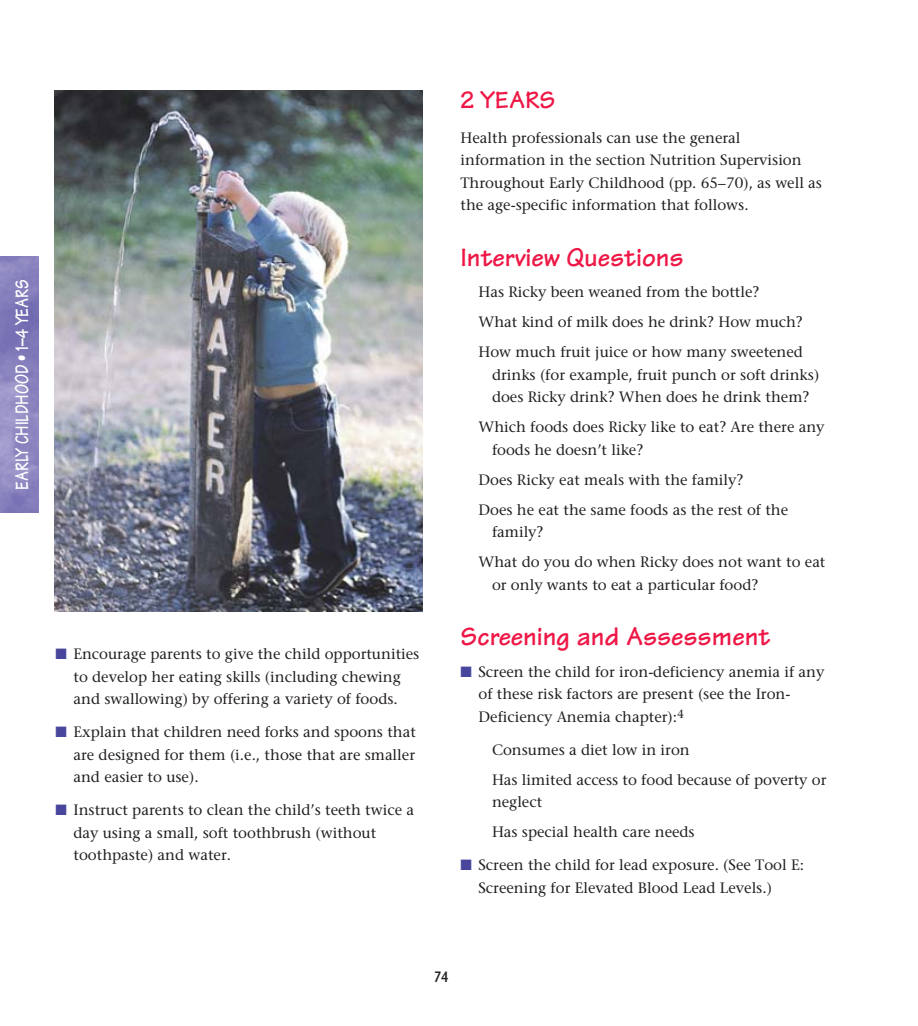
<style>
.page{position:relative;width:918px;height:1026px;background:#fff}
.page>*{position:absolute;margin:0;border:0;box-sizing:border-box;transform-origin:0 0}
.t1{font:700 27px "Tekton";color:#ee1746}
.t2{font:700 25.5px "Tekton";color:#ee1746}
.t3{font:700 19.5px "Tekton";color:#fff;scale:.8 1}
.t4{font:15px/22.5px "Stone Serif";color:#231f1f}
.t5{font:600 15px "Stone Sans";color:#231f1f;scale:.8 1}
.s1{color:#48469c}
</style>
<div class="page">
<img style="left:0;top:256px;width:39px;height:257px">
<img style="left:54px;top:90px;width:369px;height:522px">
<h3 class="t3" style="left:15px;top:490px;width:264px;rotate:-90deg">EARLY CHILDHOOD • 1–4 YEARS</h3>
<p class="t4" style="left:56px;top:644px;width:365px;text-align:center"><span class="s1">■</span> Encourage parents to give the child opportunities to develop her eating skills (including chewing<br>and swallowing) by offering a variety of foods.</p>
<p class="t4" style="left:74px;top:722px;width:344px;text-align:justify;text-indent:-18px"><span class="s1">■</span> Explain that children need forks and spoons that are designed for them (i.e., those that are smaller and easier to use).</p>
<p class="t4" style="left:74px;top:800px;width:342px;text-indent:-18px"><span class="s1">■</span> Instruct parents to clean the child’s teeth twice a day using a small, soft toothbrush (without toothpaste) and water.</p>
<h2 class="t2" style="left:460px;top:91px;width:96px">2 YEARS</h2>
<p class="t4" style="left:460px;top:128px;width:363px">Health professionals can use the general information in the section Nutrition Supervision Throughout Early Childhood (pp. 65–70), as well as the age-specific information that follows.</p>
<h1 class="t1" style="left:460px;top:248px;width:225px">Interview Questions</h1>
<p class="t4" style="left:478px;top:279px;width:326px;line-height:30px">Has Ricky been weaned from the bottle?<br>What kind of milk does he drink? How much?<br>How much fruit juice or how many sweetened</p>
<p class="t4" style="left:492px;top:365px;width:329px">drinks (for example, fruit punch or soft drinks) does Ricky drink? When does he drink them?</p>
<p class="t4" style="left:492px;top:417px;width:334px;text-indent:-14px">Which foods does Ricky like to eat? Are there any foods he doesn’t like?</p>
<p class="t4" style="left:478px;top:466px;width:311px;line-height:30px">Does Ricky eat meals with the family?<br>Does he eat the same foods as the rest of the</p>
<p class="t4" style="left:478px;top:519px;width:349px;line-height:30px;text-indent:14px">family?<br>What do you do when Ricky does not want to eat</p>
<p class="t4" style="left:492px;top:575px;width:268px">or only wants to eat a particular food?</p>
<h1 class="t1" style="left:460px;top:628px;width:311px">Screening and Assessment</h1>
<p class="t4" style="left:478px;top:662px;width:347px;text-indent:-18px"><span class="s1">■</span> Screen the child for iron-deficiency anemia if any of these risk factors are present (see the Iron-<br>Deficiency Anemia chapter):<sup>4</sup></p>
<p class="t4" style="left:492px;top:736px;width:336px;line-height:30px">Consumes a diet low in iron<br>Has limited access to food because of poverty or</p>
<p class="t4" style="left:492px;top:789px;width:204px;line-height:30px">neglect<br>Has special health care needs</p>
<p class="t4" style="left:478px;top:855px;width:327px;text-indent:-18px"><span class="s1">■</span> Screen the child for lead exposure. (See Tool E:<br>Screening for Elevated Blood Lead Levels.)</p>
<p class="t5" style="left:434px;top:971px;width:19px">74</p>
</div>
